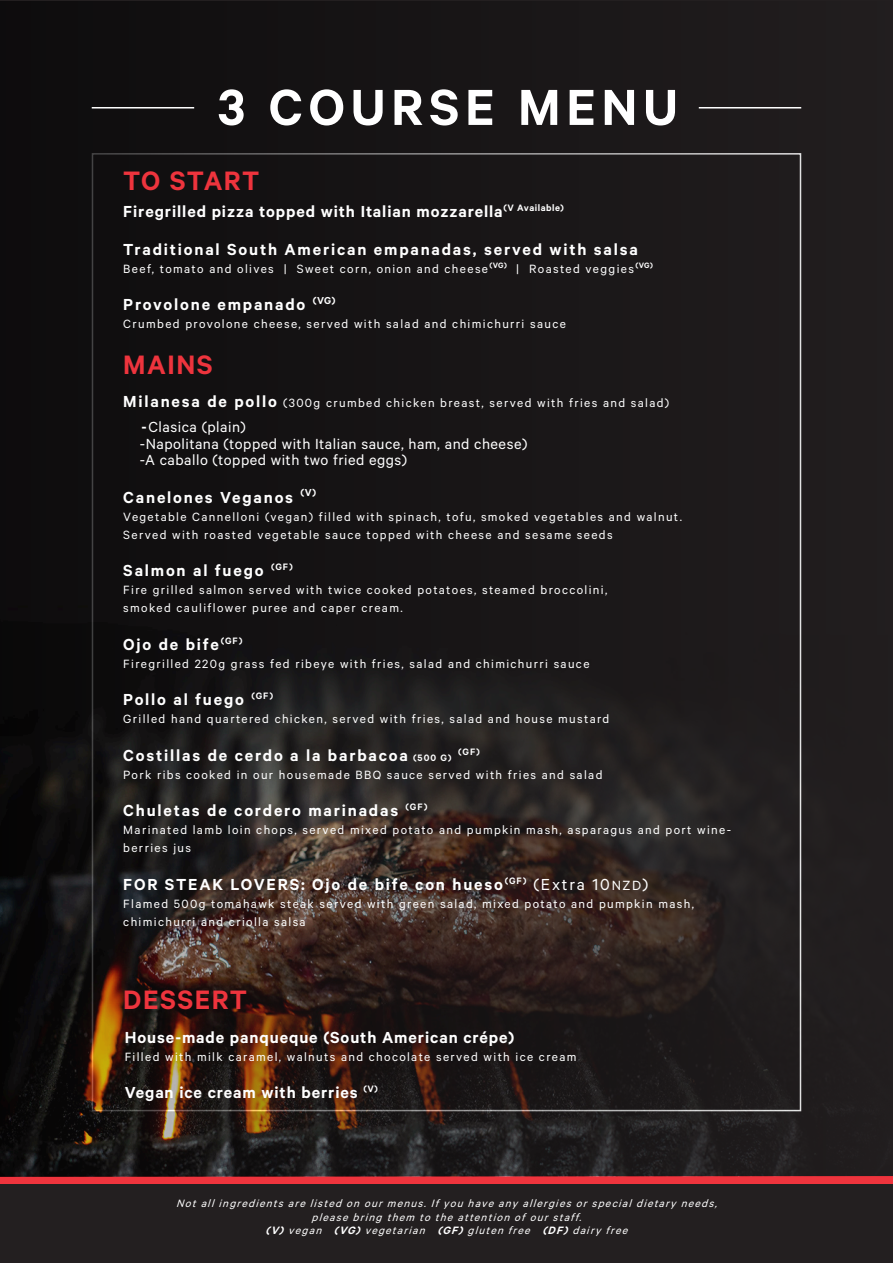
<style>
.page{position:relative;width:893px;height:1263px;background:#231f20}
.page>*{position:absolute;margin:0;border:0;box-sizing:border-box;transform-origin:0 0}
.Heading{font:600 57px "Calibre";letter-spacing:.1em;color:#fff}
.Heading-2{font:600 30px "Calibre";letter-spacing:.05em;color:#ee343d}
.Body_Text{font:600 18px "Calibre";letter-spacing:.1em;color:#fff}
.Body_Text-2{font:600 18px "Calibre";letter-spacing:.05em;color:#fff}
.Body_Text-3{font:16.5px "Calibre";letter-spacing:.03em;color:#fff}
.Body_Text-4{font:13.5px/18px "Calibre";letter-spacing:.1em;color:#fff}
.Body_Text-5{font:italic 12px/13.5px "Calibre";color:#fff;text-align:center}
.Body_Text-6{font:600 10.5px "Calibre";color:#fff}
.s1{font-weight:600;font-size:18px}
.s2{font-weight:600}
.s3{font-size:10.5px}
.s4{font-weight:400}
.s5{font-weight:400;font-size:15px}
</style>
<div class="page">
<div style="left:0;top:1176px;width:893px;height:8px;background:#ee343d"></div>
<img style="left:0;top:2px;width:802px;height:1174px">
<hr style="left:699px;top:107px;width:102px;height:1px;background:#fff">
<hr style="left:92px;top:107px;width:102px;height:1px;background:#fff">
<p class="Heading" style="left:218px;top:73px;width:461px">3 COURSE MENU</p>
<p class="Heading-2" style="left:123px;top:163px;width:138px">TO START</p>
<p class="Body_Text-2" style="left:123px;top:201px;width:442px">Firegrilled pizza topped with Italian mozzarella<sup>(V</sup> <sup>Available)</sup></p>
<p class="Body_Text" style="left:123px;top:238px;width:516px">Traditional South American empanadas, served with salsa</p>
<p class="Body_Text-4" style="left:123px;top:259px;width:531px">Beef, tomato and olives | Sweet corn, onion and cheese<sup>(VG)</sup> | Roasted veggies<sup>(VG)</sup></p>
<p class="Body_Text" style="left:123px;top:294px;width:214px">Provolone empanado <sup>(VG)</sup></p>
<p class="Body_Text-4" style="left:123px;top:314px;width:444px">Crumbed provolone cheese, served with salad and chimichurri sauce</p>
<p class="Heading-2" style="left:123px;top:346px;width:91px">MAINS</p>
<p class="Body_Text-4" style="left:123px;top:393px;width:547px"><span class="s1">Milanesa de pollo</span> (300g crumbed chicken breast, served with fries and salad)</p>
<p class="Body_Text-3" style="left:142px;top:417px;width:106px"><span class="s2">-</span>Clasica (plain)</p>
<p class="Body_Text-3" style="left:140px;top:434px;width:389px">-Napolitana (topped with Italian sauce, ham, and cheese)</p>
<p class="Body_Text-3" style="left:140px;top:450px;width:269px">-A caballo (topped with two fried eggs)</p>
<p class="Body_Text" style="left:123px;top:486px;width:194px">Canelones Veganos <sup>(V)</sup></p>
<p class="Body_Text-4" style="left:123px;top:507px;width:560px">Vegetable Cannelloni (vegan) filled with spinach, tofu, smoked vegetables and walnut.<br>Served with roasted vegetable sauce topped with cheese and sesame seeds</p>
<p class="Body_Text" style="left:123px;top:560px;width:171px">Salmon al fuego <sup>(GF)</sup></p>
<p class="Body_Text-4" style="left:123px;top:580px;width:486px">Fire grilled salmon served with twice cooked potatoes, steamed broccolini, smoked cauliflower puree and caper cream.</p>
<p class="Body_Text" style="left:123px;top:633px;width:121px">Ojo de bife<sup>(GF)</sup></p>
<p class="Body_Text-4" style="left:123px;top:654px;width:468px">Firegrilled 220g grass fed ribeye with fries, salad and chimichurri sauce</p>
<p class="Body_Text" style="left:123px;top:689px;width:151px">Pollo al fuego <sup>(GF)</sup></p>
<p class="Body_Text-4" style="left:123px;top:709px;width:488px">Grilled hand quartered chicken, served with fries, salad and house mustard</p>
<p class="Body_Text" style="left:123px;top:744px;width:330px">Costillas de cerdo a la barbacoa <span class="s3">(500 G)</span></p>
<p class="Body_Text-6" style="left:458px;top:745px;width:23px">(GF)</p>
<p class="Body_Text-4" style="left:123px;top:765px;width:481px">Pork ribs cooked in our housemade BBQ sauce served with fries and salad</p>
<p class="Body_Text" style="left:123px;top:800px;width:306px">Chuletas de cordero marinadas <sup>(GF)</sup></p>
<p class="Body_Text-4" style="left:123px;top:820px;width:609px">Marinated lamb loin chops, served mixed potato and pumpkin mash, asparagus and port wine&shy;berries jus</p>
<p class="Body_Text" style="left:123px;top:873px;width:527px">FOR STEAK LOVERS: Ojo de bife con hueso<sup>(GF)</sup> <span class="s4">(Extra 10</span><span class="s5">NZD</span><span class="s4">)</span></p>
<p class="Body_Text-4" style="left:123px;top:894px;width:572px">Flamed 500g tomahawk steak served with green salad, mixed potato and pumpkin mash, chimichurri and criolla salsa</p>
<p class="Heading-2" style="left:123px;top:982px;width:125px">DESSERT</p>
<p class="Body_Text-2" style="left:125px;top:1026px;width:391px">House-made panqueque (South American crépe)</p>
<p class="Body_Text-4" style="left:125px;top:1047px;width:453px">Filled with milk caramel, walnuts and chocolate served with ice cream</p>
<p class="Body_Text-2" style="left:125px;top:1082px;width:254px">Vegan ice cream with berries <sup>(V)</sup></p>
<p class="Body_Text-5" style="left:176px;top:1196px;width:546px">Not all ingredients are listed on our menus. If you have any allergies or special dietary needs, please bring them to the attention of our staff.<br><span class="s2">(V)</span> vegan <span class="s2">(VG)</span> vegetarian <span class="s2">(GF)</span> gluten free <span class="s2">(DF)</span> dairy free</p>
</div>
